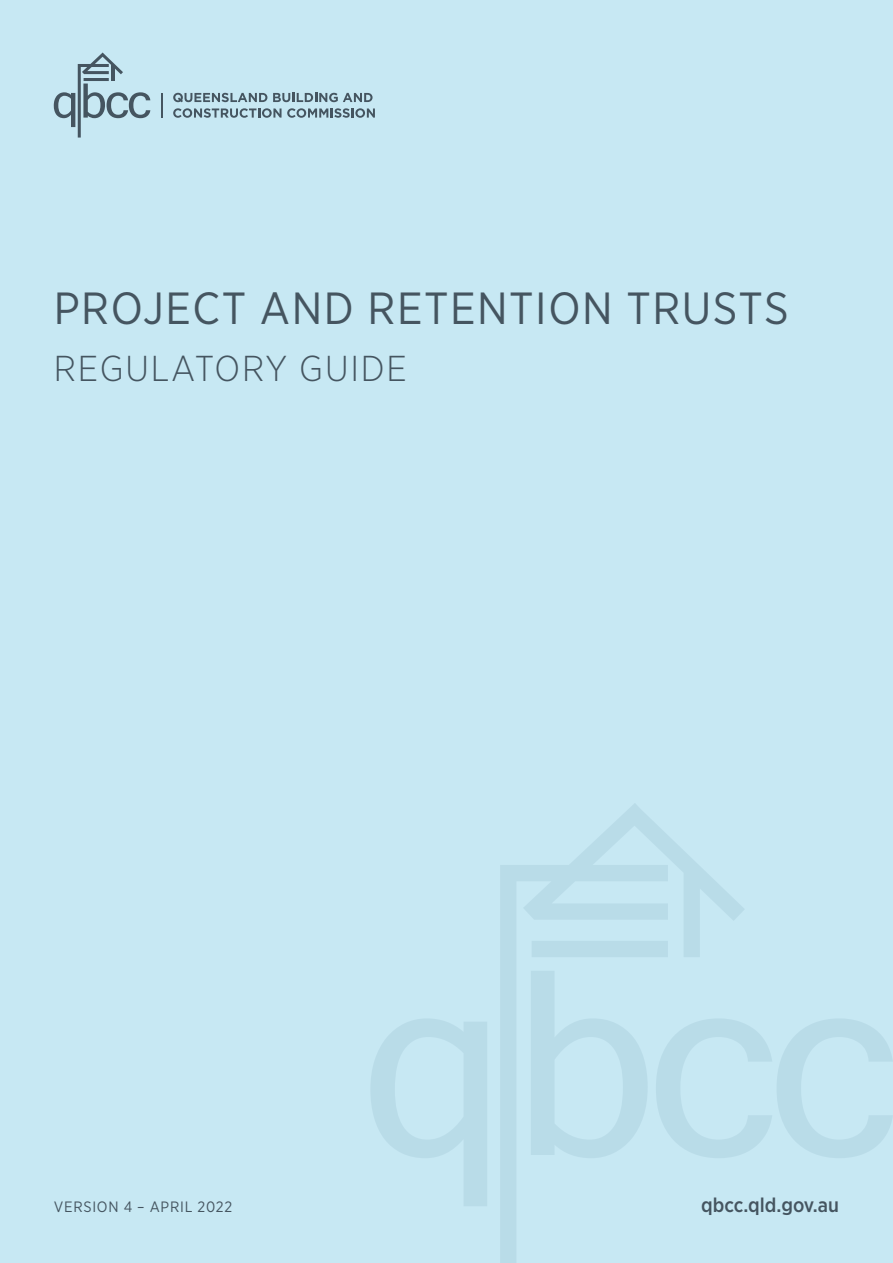
<style>
.page{position:relative;width:893px;height:1263px;background:#c7e8f3}
.page>*{position:absolute;margin:0;border:0;box-sizing:border-box;transform-origin:0 0}
.t1{font:45px "Gotham Narrow";letter-spacing:.035em;color:#455560}
.t2{font:300 36px "Gotham Narrow";letter-spacing:.05em;color:#455560}
.t3{font:500 20.1px "Gotham Narrow";color:#455560}
.t4{font:15px "Gotham Narrow";letter-spacing:.05em;color:#455560}
</style>
<div class="page">
<svg style="left:54px;top:53px;width:96px;height:85px"></svg>
<hr style="left:112px;top:65px;width:3px;height:16px;background:#455560">
<hr style="left:161px;top:93px;width:2px;height:25px;background:#455560">
<svg style="left:173px;top:93px;width:94px;height:9px"></svg>
<svg style="left:273px;top:93px;width:100px;height:9px"></svg>
<svg style="left:173px;top:108px;width:202px;height:10px"></svg>
<svg style="left:371px;top:804px;width:522px;height:459px"></svg>
<p class="t1" style="left:54px;top:280px;width:736px">PROJECT AND RETENTION TRUSTS</p>
<p class="t2" style="left:54px;top:346px;width:355px">REGULATORY GUIDE</p>
<p class="t4" style="left:54px;top:1197px;width:180px">VERSION 4 – APRIL 2022</p>
<p class="t3" style="left:701px;top:1192px;width:139px">qbcc.qld.gov.au</p>
</div>
